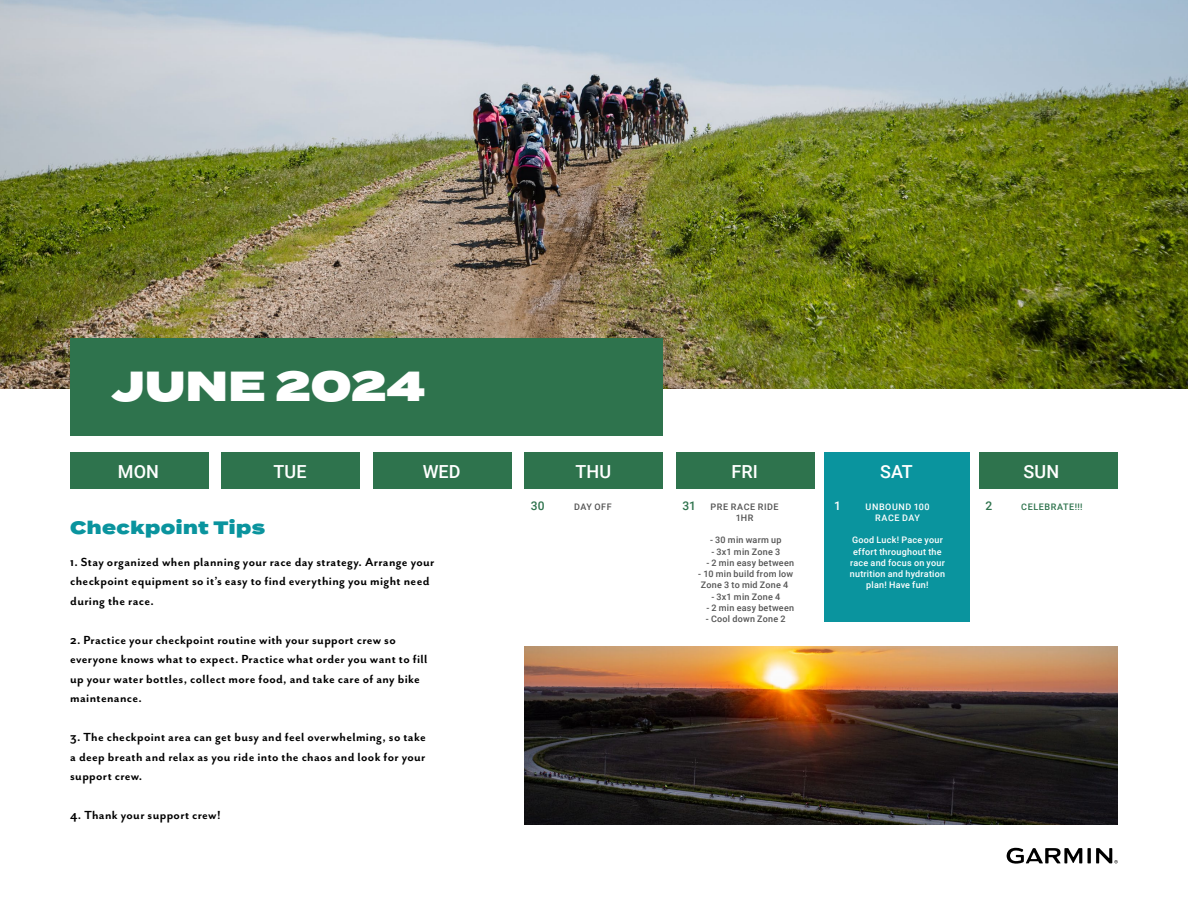
<style>
.page{position:relative;width:1188px;height:918px;background:#fff}
.page>*{position:absolute;margin:0;border:0;box-sizing:border-box;transform-origin:0 0}
.t1{font:900 42px "Termina";letter-spacing:.005em;color:#fff}
.t2{font:500 18px "Roboto";letter-spacing:.005em;color:#fff}
.t3{font:900 18px "Termina";letter-spacing:.025em;color:#0a949e}
.t4{font:700 13.5px/19.5px "Mr Eaves San OT";letter-spacing:.025em;color:#000}
.t5{font:500 12px "Roboto";letter-spacing:-.005em;color:#2e734d}
.t6{font:500 12px "Roboto";color:#fff}
.t7{font:500 9px "Roboto";letter-spacing:.025em;color:#545454}
.t8{font:500 9px/11.2px "Roboto";letter-spacing:.025em;color:#fff;text-align:center}
.t9{font:500 9px/11.2px "Roboto";letter-spacing:.07em;color:#fff;text-align:center}
.t10{font:500 9px/11.2px "Roboto";letter-spacing:.065em;color:#545454;text-align:center}
.t11{font:500 9px "Roboto";letter-spacing:.065em;color:#2e734d}
.s1{color:#fff}
</style>
<div class="page">
<img style="left:0;top:0;width:1188px;height:388px">
<div style="left:70px;top:453px;width:138px;height:36px;background:#2e734d"></div>
<div style="left:373px;top:453px;width:139px;height:36px;background:#2e734d"></div>
<div style="left:824px;top:453px;width:146px;height:169px;background:#0a949e"></div>
<div style="left:222px;top:453px;width:138px;height:36px;background:#2e734d"></div>
<div style="left:525px;top:453px;width:138px;height:36px;background:#2e734d"></div>
<div style="left:676px;top:453px;width:138px;height:36px;background:#2e734d"></div>
<div style="left:980px;top:453px;width:138px;height:36px;background:#2e734d"></div>
<div style="left:70px;top:339px;width:593px;height:97px;background:#2e734d"></div>
<svg style="left:1007px;top:848px;width:111px;height:16px"></svg>
<img style="left:525px;top:647px;width:593px;height:178px">
<h1 class="t1" style="left:112px;top:354px;width:315px">JUNE 2024</h1>
<h2 class="t2" style="left:118px;top:459px;width:43px">MON</h2>
<h2 class="t2" style="left:273px;top:459px;width:35px">TUE</h2>
<h2 class="t2" style="left:423px;top:459px;width:39px">WED</h2>
<h2 class="t3" style="left:70px;top:515px;width:197px">Checkpoint Tips</h2>
<p class="t4" style="left:70px;top:552px;width:366px">1. Stay organized when planning your race day strategy. Arrange your checkpoint equipment so s’i t easy to find everything you might need during the race.</p>
<p class="t4" style="left:70px;top:630px;width:359px">2. Practice your checkpoint routine with your support crew so everyone knows what to expect. Practice what order you want to fill up your water bottles, collect more food, and take care of any bike maintenance.</p>
<p class="t4" style="left:70px;top:728px;width:357px;text-align:justify">3. The checkpoint area can get busy and feel overwhelming so, take a deep breath and relax as you ride into the chaos and look for your support crew.</p>
<p class="t4" style="left:70px;top:806px;width:152px">4. Thank your support crew!</p>
<p class="t5" style="left:531px;top:497px;width:15px">30</p>
<h2 class="t2" style="left:575px;top:459px;width:37px">THU</h2>
<p class="t7" style="left:574px;top:500px;width:39px">DAY OFF</p>
<h2 class="t2" style="left:732px;top:459px;width:28px">FRI</h2>
<h2 class="t2" style="left:880px;top:459px;width:34px">SAT</h2>
<h2 class="t2" style="left:1023px;top:459px;width:37px">SUN</h2>
<p class="t5" style="left:682px;top:497px;width:28px">31<span class="s1">31</span></p>
<p class="t10" style="left:711px;top:501px;width:70px">PRE RACE RIDE<br>1HR</p>
<p class="t7" style="left:710px;top:534px;width:73px">- 30 min warm up</p>
<p class="t7" style="left:711px;top:545px;width:70px">1x3- min Zone 3</p>
<p class="t7" style="left:706px;top:556px;width:89px">2- min easy between</p>
<p class="t7" style="left:698px;top:568px;width:96px">- 10 min build from low</p>
<p class="t7" style="left:701px;top:579px;width:89px">Zone to3 mid Zone 4</p>
<p class="t7" style="left:711px;top:590px;width:70px">1x3- min Zone 4</p>
<p class="t7" style="left:706px;top:601px;width:89px">2- min easy between</p>
<p class="t7" style="left:706px;top:613px;width:81px">- Cool down Zone 2</p>
<p class="t6" style="left:834px;top:497px;width:8px">1</p>
<p class="t9" style="left:865px;top:501px;width:65px">UNBOUND 100<br>RACE DAY</p>
<p class="t8" style="left:850px;top:534px;width:97px">Good Luck! Pace your effort throughout the race and focus on your nutrition and hydration plan! Have fun!</p>
<p class="t5" style="left:986px;top:497px;width:8px">2</p>
<p class="t11" style="left:1021px;top:500px;width:63px">CELEBRATE !!!</p>
</div>
